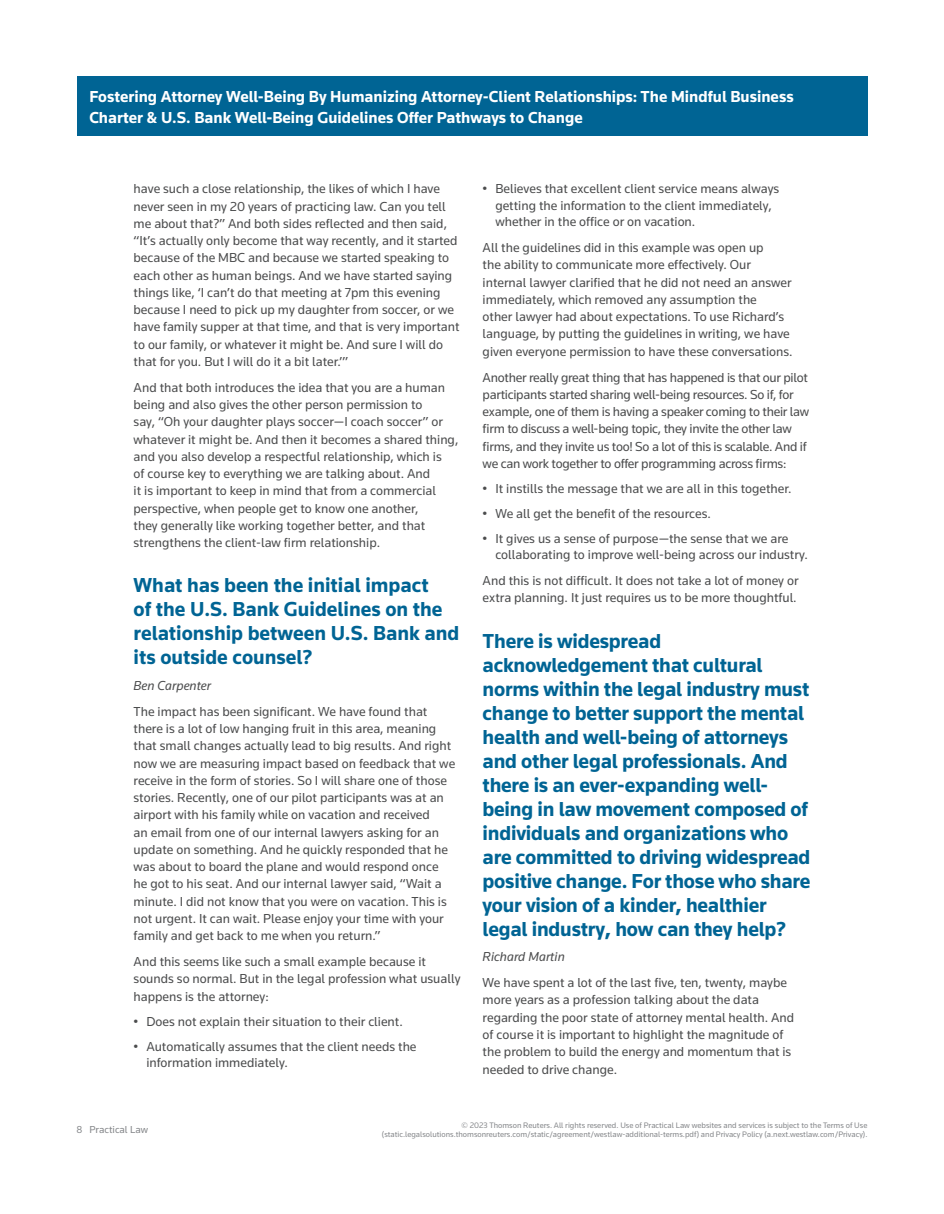
<style>
.page{position:relative;width:944px;height:1214px;background:#fff}
.page>*{position:absolute;margin:0;border:0;box-sizing:border-box;transform-origin:0 0}
.t1{font:700 21px/24px "Knowledge";letter-spacing:-.01em;color:#006494}
.t2{font:700 16.5px/21px "Knowledge";color:#fff}
.t3{font:13.5px/17.2px "Knowledge";color:#4b4c4d}
.t4{font:13.5px/17.2px "Knowledge";letter-spacing:-.02em;color:#4b4c4d}
.t5{font:italic 13.5px "Knowledge";color:#4b4c4d}
.t6{font:10.5px "Knowledge";color:#86888b}
.t7{font:8.25px/9.8px "Knowledge";color:#86888b;text-align:right}
</style>
<div class="page">
<div style="left:77px;top:77px;width:790px;height:59px;background:#006494"></div>
<p class="t2" style="left:89px;top:86px;width:706px">Fostering Attorney Well-Being By Humanizing Attorney-Client Relationships: The Mindful Business<br>Charter &amp; U.S. Bank Well-Being Guidelines Offer Pathways to Change</p>
<p class="t3" style="left:134px;top:180px;width:327px">have such a close relationship, the likes of which I have never seen in my 20 years of practicing law. Can you tell me about that?” And both sides reflected and then said, “It’s actually only become that way recently, and it started because of the MBC and because we started speaking to each other as human beings. And we have started saying things like, ‘I can’t do that meeting at 7pm this evening because I need to pick up my daughter from soccer, or we have family supper at that time, and that is very important to our family, or whatever it might be. And sure I will do that for you. But I will do it a bit later.’”</p>
<p class="t3" style="left:134px;top:378px;width:326px">And that both introduces the idea that you are a human being and also gives the other person permission to<br>say, “Oh your daughter plays soccer—I coach soccer” or whatever it might be. And then it becomes a shared thing, and you also develop a respectful relationship, which is<br>of course key to everything we are talking about. And<br>it is important to keep in mind that from a commercial perspective, when people get to know one another,<br>they generally like working together better, and that strengthens the client-law firm relationship.</p>
<h1 class="t1" style="left:134px;top:573px;width:327px">What has been the initial impact<br>of the U.S. Bank Guidelines on the relationship between U.S. Bank and its outside counsel?</h1>
<p class="t5" style="left:134px;top:677px;width:79px">Ben Carpenter</p>
<p class="t3" style="left:134px;top:702px;width:323px">The impact has been significant. We have found that there is a lot of low hanging fruit in this area, meaning that small changes actually lead to big results. And right now we are measuring impact based on feedback that we receive in the form of stories. So I will share one of those stories. Recently, one of our pilot participants was at an airport with his family while on vacation and received<br>an email from one of our internal lawyers asking for an update on something. And he quickly responded that he was about to board the plane and would respond once he got to his seat. And our internal lawyer said, “Wait a minute. I did not know that you were on vacation. This is not urgent. It can wait. Please enjoy your time with your family and get back to me when you return.”</p>
<p class="t3" style="left:134px;top:952px;width:328px">And this seems like such a small example because it sounds so normal. But in the legal profession what usually happens is the attorney:</p>
<p class="t3" style="left:134px;top:1012px;width:271px">• Does not explain their situation to their client.</p>
<p class="t3" style="left:146px;top:1037px;width:272px;line-height:16.5px;text-indent:-13px">• Automatically assumes that the client needs the information immediately.</p>
<p class="t3" style="left:495px;top:180px;width:285px;line-height:16.5px;text-indent:-13px">• Believes that excellent client service means always getting the information to the client immediately, whether in the office or on vacation.</p>
<p class="t3" style="left:482px;top:239px;width:311px">All the guidelines did in this example was open up<br>the ability to communicate more effectively. Our internal lawyer clarified that he did not need an answer immediately, which removed any assumption the<br>other lawyer had about expectations. To use Richard’s language, by putting the guidelines in writing, we have given everyone permission to have these conversations.</p>
<p class="t4" style="left:482px;top:368px;width:328px">Another really great thing that has happened is that our pilot participants started sharing well-being resources. So if, for example, one of them is having a speaker coming to their law firm to discuss a well-being topic, they invite the other law firms, and they invite us too! So a lot of this is scalable. And if we can work together to offer programming across firms:</p>
<p class="t3" style="left:482px;top:479px;width:310px">• It instills the message that we are all in this together.</p>
<p class="t3" style="left:482px;top:504px;width:230px">• We all get the benefit of the resources.</p>
<p class="t3" style="left:495px;top:530px;width:314px;line-height:16.5px;text-indent:-13px">• It gives us a sense of purpose—the sense that we are collaborating to improve well-being across our industry.</p>
<p class="t3" style="left:482px;top:572px;width:317px">And this is not difficult. It does not take a lot of money or extra planning. It just requires us to be more thoughtful.</p>
<p class="t1" style="left:482px;top:628px;width:329px">There is widespread acknowledgement that cultural norms within the legal industry must change to better support the mental health and well-being of attorneys and other legal professionals. And there is an ever-expanding well&shy;being in law movement composed of individuals and organizations who are committed to driving widespread positive change. For those who share your vision of a kinder, healthier legal industry, how can they help?</p>
<p class="t5" style="left:482px;top:948px;width:84px">Richard Martin</p>
<p class="t3" style="left:482px;top:973px;width:313px">We have spent a lot of the last five, ten, twenty, maybe more years as a profession talking about the data regarding the poor state of attorney mental health. And of course it is important to highlight the magnitude of the problem to build the energy and momentum that is needed to drive change.</p>
<p class="t6" style="left:77px;top:1123px;width:73px">8 Practical Law</p>
<p class="t7" style="left:382px;top:1119px;width:487px">© 2023 Thomson Reuters. All rights reserved. Use of Practical Law websites and services is subject to the Terms of Use (static.legalsolutions.thomsonreuters.com/static/agreement/westlaw-additional-terms.pdf) and Privacy Policy (a.next.westlaw.com/Privacy).</p>
</div>
